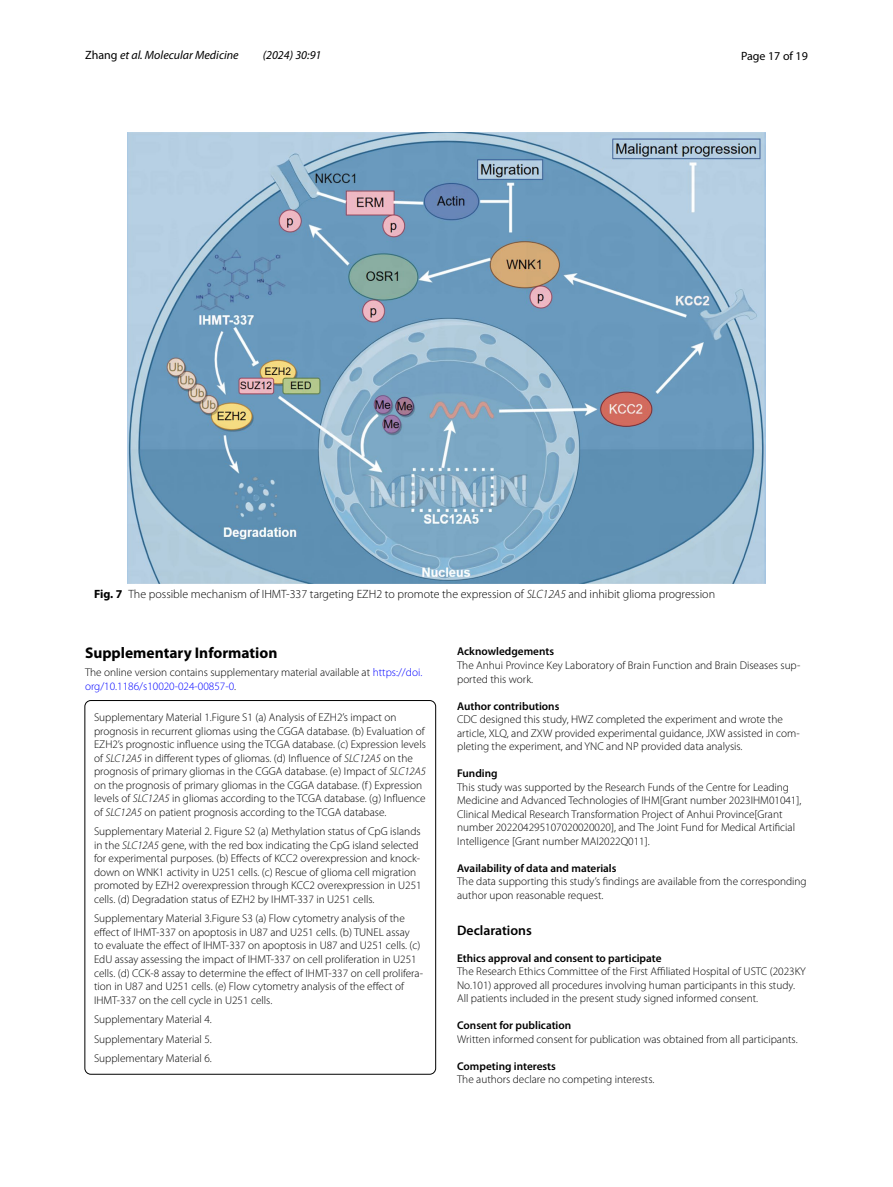
<style>
.page{position:relative;width:893px;height:1187px;background:#fff}
.page>*{position:absolute;margin:0;border:0;box-sizing:border-box;transform-origin:0 0}
.t1{font:700 15.45px "Myriad Pro";color:#000}
.t2{font:600 13.8px "Myriad Pro";color:#000}
.t3{font:300 12px "Myriad Pro";color:#000}
.t4{font:italic 12px "Myriad Pro";color:#000}
.t5{font:12px "Myriad Pro";color:#000}
.t6{font:300 11.25px/13.5px "Myriad Pro";color:#000}
.t7{font:600 11.25px "Myriad Pro";color:#000}
.s1{font-style:normal}
.s2{font-weight:700}
.s3{font-style:italic}
.s4{color:#00f}
</style>
<div class="page">
<div style="left:85px;top:700px;width:351px;height:374px;border:1px solid #000;border-radius:6px"></div>
<img style="left:128px;top:133px;width:637px;height:450px">
<p class="t4" style="left:85px;top:48px;width:155px"><span class="s1">Zhang</span> et al. Molecular Medicine</p>
<p class="t4" style="left:263px;top:48px;width:60px">(2024) 30:91</p>
<p class="t5" style="left:741px;top:48px;width:68px">Page 17 of 19</p>
<p class="t3" style="left:94px;top:587px;width:623px"><span class="s2">Fig. 7</span> The possible mechanism of IHMT-337 targeting EZH2 to promote the expression of <span class="s3">SLC12A5</span> and inhibit glioma progression</p>
<h1 class="t1" style="left:85px;top:643px;width:194px">Supplementary Information</h1>
<p class="t6" style="left:85px;top:666px;width:339px">The online version contains supplementary material available at <span class="s4">https://doi. org/10.1186/s10020-024-00857-0</span>.</p>
<p class="t6" style="left:94px;top:711px;width:334px">Supplementary Material 1.Figure S1 (a) Analysis of EZH2’s impact on prognosis in recurrent gliomas using the CGGA database. (b) Evaluation of EZH2’s prognostic influence using the TCGA database. (c) Expression levels of <span class="s3">SLC12A5</span> in different types of gliomas. (d) Influence of <span class="s3">SLC12A5</span> on the prognosis of primary gliomas in the CGGA database. (e) Impact of <span class="s3">SLC12A5 </span>on the prognosis of primary gliomas in the CGGA database. (f ) Expression levels of <span class="s3">SLC12A5</span> in gliomas according to the TCGA database. (g) Influence of <span class="s3">SLC12A5</span> on patient prognosis according to the TCGA database.</p>
<p class="t6" style="left:94px;top:825px;width:329px">Supplementary Material 2. Figure S2 (a) Methylation status of CpG islands in the <span class="s3">SLC12A5</span> gene, with the red box indicating the CpG island selected for experimental purposes. (b) Effects of KCC2 overexpression and knock&shy;down on WNK1 activity in U251 cells. (c) Rescue of glioma cell migration promoted by EZH2 overexpression through KCC2 overexpression in U251 cells. (d) Degradation status of EZH2 by IHMT-337 in U251 cells.</p>
<p class="t6" style="left:94px;top:912px;width:330px">Supplementary Material 3.Figure S3 (a) Flow cytometry analysis of the effect of IHMT-337 on apoptosis in U87 and U251 cells. (b) TUNEL assay<br>to evaluate the effect of IHMT-337 on apoptosis in U87 and U251 cells. (c)<br>EdU assay assessing the impact of IHMT-337 on cell proliferation in U251 cells. (d) CCK-8 assay to determine the effect of IHMT-337 on cell prolifera&shy;tion in U87 and U251 cells. (e) Flow cytometry analysis of the effect of IHMT-337 on the cell cycle in U251 cells.</p>
<p class="t6" style="left:94px;top:1009px;width:119px;line-height:19.5px;text-align:justify">Supplementary Material 4.<br>Supplementary Material 5.<br>Supplementary Material 6.</p>
<p class="t7" style="left:457px;top:644px;width:98px">Acknowledgements</p>
<p class="t6" style="left:457px;top:658px;width:345px">The Anhui Province Key Laboratory of Brain Function and Brain Diseases sup&shy;ported this work.</p>
<p class="t7" style="left:457px;top:698px;width:104px">Author contributions</p>
<p class="t6" style="left:457px;top:712px;width:344px">CDC designed this study, HWZ completed the experiment and wrote the article, XLQ, and ZXW provided experimental guidance, JXW assisted in com&shy;pleting the experiment, and YNC and NP provided data analysis.</p>
<p class="t7" style="left:457px;top:766px;width:42px">Funding</p>
<p class="t6" style="left:457px;top:780px;width:346px">This study was supported by the Research Funds of the Centre for Leading Medicine and Advanced Technologies of IHM[Grant number 2023IHM01041], Clinical Medical Research Transformation Project of Anhui Province[Grant number 202204295107020020020], and The Joint Fund for Medical Artificial Intelligence [Grant number MAI2022Q011].</p>
<p class="t7" style="left:457px;top:860px;width:161px">Availability of data and materials</p>
<p class="t6" style="left:457px;top:874px;width:351px">The data supporting this study’s findings are available from the corresponding author upon reasonable request.</p>
<p class="t2" style="left:457px;top:921px;width:76px">Declarations</p>
<p class="t7" style="left:457px;top:950px;width:206px">Ethics approval and consent to participate</p>
<p class="t6" style="left:457px;top:964px;width:350px">The Research Ethics Committee of the First Affiliated Hospital of USTC (2023KY<br>No.101) approved all procedures involving human participants in this study.<br>All patients included in the present study signed informed consent.</p>
<p class="t7" style="left:457px;top:1018px;width:116px">Consent for publication</p>
<p class="t6" style="left:457px;top:1032px;width:342px">Written informed consent for publication was obtained from all participants.</p>
<p class="t7" style="left:457px;top:1058px;width:100px">Competing interests</p>
<p class="t6" style="left:457px;top:1072px;width:199px">The authors declare no competing interests.</p>
</div>
